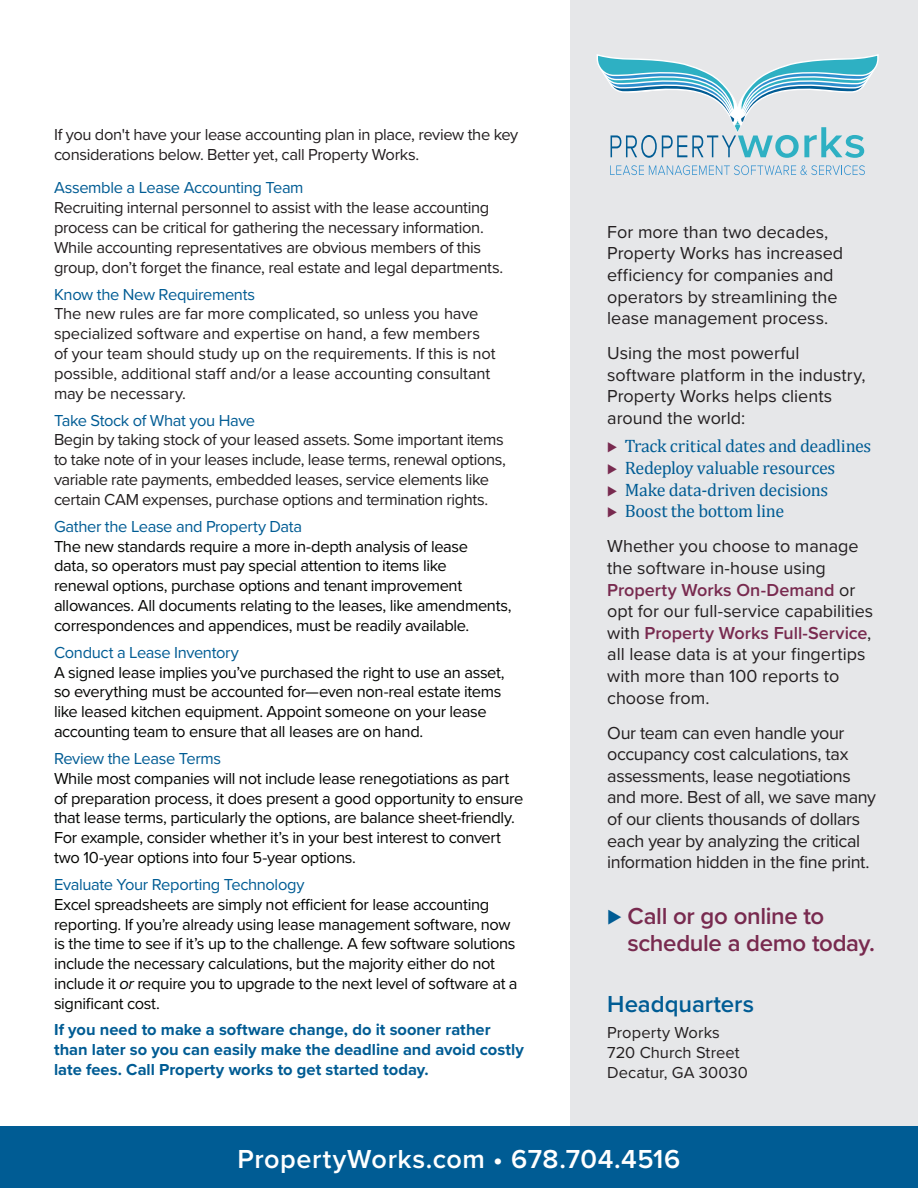
<style>
.page{position:relative;width:918px;height:1188px;background:#fff}
.page>*{position:absolute;margin:0;border:0;box-sizing:border-box;transform-origin:0 0}
.t1{font:600 27px "Proxima Nova";letter-spacing:.02em;color:#fff}
.t2{font:600 24px/27px "Proxima Nova";letter-spacing:-.015em;color:#782a4f}
.t3{font:600 24px "Proxima Nova";letter-spacing:-.005em;color:#005c94}
.t4{font:18px/21.6px "Proxima Nova";letter-spacing:-.005em;color:#231f20}
.t5{font:18px/21.6px "Cambria";letter-spacing:-.015em;color:#005c94}
.t6{font:16.5px/19.8px "Proxima Nova";letter-spacing:-.02em;color:#040503}
.t7{font:16.5px/19.8px "Proxima Nova";letter-spacing:-.02em;color:#231f20}
.t8{font:16.5px "Proxima Nova";letter-spacing:-.02em;color:#005c94}
.t9{font:700 16.5px/19.8px "Proxima Nova";color:#005c94}
.t10{font:16.5px/19.8px "Proxima Nova";letter-spacing:.005em;color:#231f20}
.s1{font-style:italic}
.s2{font-family:"Proxima Nova";font-size:16.5px;color:#782a4f}
.s3{font-weight:600;color:#782a4f}
.s4{color:#005c94}
</style>
<div class="page">
<div style="left:571px;top:0;width:347px;height:1188px;background:#e6e7e9"></div>
<div style="left:0;top:1126px;width:918px;height:62px;background:#005c94"></div>
<svg style="left:597px;top:54px;width:282px;height:122px"></svg>
<p class="t7" style="left:54px;top:125px;width:466px">If you don't have your lease accounting plan in place, review the key considerations below. Better yet, call Property Works.</p>
<p class="t8" style="left:54px;top:178px;width:251px">Assemble a Lease Accounting Team</p>
<p class="t7" style="left:54px;top:198px;width:451px">Recruiting internal personnel to assist with the lease accounting process can be critical for gathering the necessary information.<br>While accounting representatives are obvious members of this group, don’t forget the finance, real estate and legal departments.</p>
<p class="t8" style="left:54px;top:284px;width:203px">Know the New Requirements</p>
<p class="t7" style="left:54px;top:304px;width:443px">The new rules are far more complicated, so unless you have specialized software and expertise on hand, a few members of your team should study up on the requirements. If this is not possible, additional staff and/or a lease accounting consultant may be necessary.</p>
<p class="t8" style="left:54px;top:410px;width:203px">Take Stock of What you Have</p>
<p class="t7" style="left:54px;top:430px;width:453px">Begin by taking stock of your leased assets. Some important items to take note of in your leases include, lease terms, renewal options, variable rate payments, embedded leases, service elements like certain CAM expenses, purchase options and termination rights.</p>
<p class="t8" style="left:54px;top:517px;width:250px">Gather the Lease and Property Data</p>
<p class="t6" style="left:54px;top:537px;width:459px">The new standards require a more in-depth analysis of lease<br>data, so operators must pay special attention to items like<br>renewal options, purchase options and tenant improvement allowances. All documents relating to the leases, like amendments, correspondences and appendices, must be readily available.</p>
<p class="t8" style="left:54px;top:643px;width:186px">Conduct a Lease Inventory</p>
<p class="t6" style="left:54px;top:663px;width:452px">A signed lease implies you’ve purchased the right to use an asset, so everything must be accounted for—even non-real estate items like leased kitchen equipment. Appoint someone on your lease accounting team to ensure that all leases are on hand.</p>
<p class="t8" style="left:54px;top:749px;width:169px">Review the Lease Terms</p>
<p class="t6" style="left:54px;top:769px;width:471px">While most companies will not include lease renegotiations as part of preparation process, it does present a good opportunity to ensure that lease terms, particularly the options, are balance sheet-friendly.<br>For example, consider whether it’s in your best interest to convert two 10-year options into four 5-year options.</p>
<p class="t8" style="left:54px;top:875px;width:252px">Evaluate Your Reporting Technology</p>
<p class="t6" style="left:54px;top:895px;width:465px">Excel spreadsheets are simply not efficient for lease accounting reporting. If you’re already using lease management software, now is the time to see if it’s up to the challenge. A few software solutions include the necessary calculations, but the majority either do not include it <span class="s1">or</span> require you to upgrade to the next level of software at a significant cost.</p>
<p class="t9" style="left:54px;top:1021px;width:471px">If you need to make a software change, do it sooner rather than later so you can easily make the deadline and avoid costly late fees. Call Property works to get started today.</p>
<p class="t4" style="left:607px;top:221px;width:238px">For more than two decades,<br>Property Works has increased efficiency for companies and operators by streamlining the lease management process.</p>
<p class="t4" style="left:607px;top:343px;width:260px">Using the most powerful software platform in the industry,<br>Property Works helps clients around the world:</p>
<p class="t5" style="left:607px;top:435px;width:266px"><span class="s2">⊲</span> Track critical dates and deadlines <span class="s2">⊲</span> Redeploy valuable resources<br><span class="s2">⊲</span> Make data-driven decisions<br><span class="s2">⊲</span> Boost the bottom line</p>
<p class="t4" style="left:607px;top:536px;width:267px">Whether you choose to manage the software in-house using<br><span class="s3">Property Works On-Demand</span> or opt for our full-service capabilities with <span class="s3">Property Works Full-Service</span>, all lease data is at your fingertips with more than 100 reports to choose from.</p>
<p class="t4" style="left:607px;top:722px;width:270px">Our team can even handle your occupancy cost calculations, tax assessments, lease negotiations and more. Best of all, we save many of our clients thousands of dollars each year by analyzing the critical information hidden in the fine print.</p>
<h2 class="t2" style="left:627px;top:903px;width:249px;text-indent:-20px"><span class="s4">⊲</span> Call or go online to schedule a demo today.</h2>
<h2 class="t3" style="left:607px;top:989px;width:148px">Headquarters</h2>
<p class="t10" style="left:607px;top:1023px;width:142px">Property Works<br>720 Church Street<br>Decatur, GA 30030</p>
<h1 class="t1" style="left:238px;top:1143px;width:445px">PropertyWorks.com • 678.704.4516</h1>
</div>
